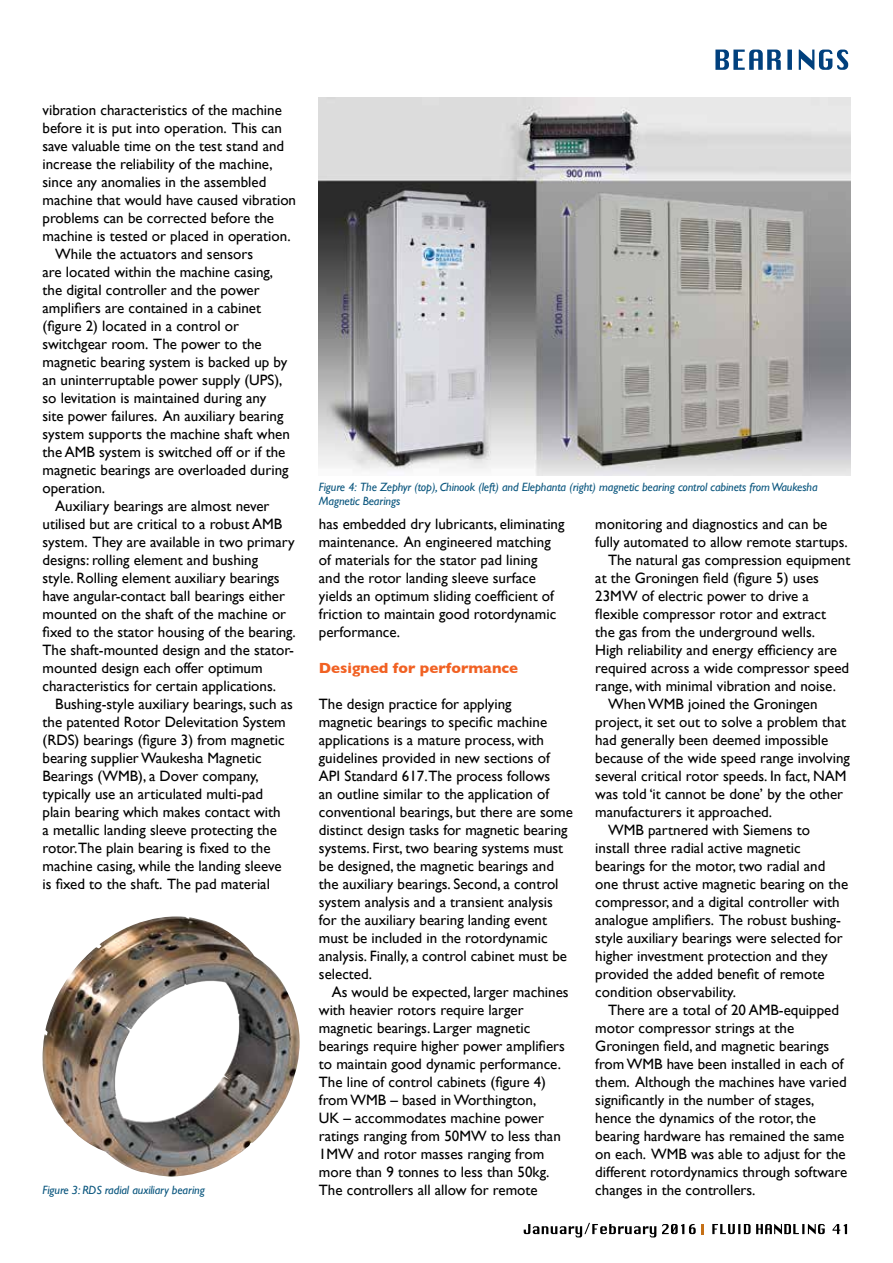
<style>
.page{position:relative;width:893px;height:1263px;background:#fff}
.page>*{position:absolute;margin:0;border:0;box-sizing:border-box;transform-origin:0 0}
.t1{font:15px/18px "Gill Sans";color:#000}
.t2{font:700 15px "Gill Sans";color:#f16123}
.t3{font:italic 12px/14.4px "Gill Sans";letter-spacing:-.01em;color:#0a567e}
</style>
<div class="page">
<svg style="left:712px;top:1224px;width:135px;height:10px"></svg>
<svg style="left:524px;top:1223px;width:179px;height:14px"></svg>
<svg style="left:715px;top:50px;width:133px;height:20px"></svg>
<img style="left:42px;top:916px;width:258px;height:260px">
<img style="left:319px;top:97px;width:531px;height:378px">
<p class="t1" style="left:43px;top:100px;width:241px">vibration characteristics of the machine</p>
<p class="t1" style="left:43px;top:118px;width:241px">before it is put into operation. This can</p>
<p class="t1" style="left:43px;top:136px;width:243px">save valuable time on the test stand and</p>
<p class="t1" style="left:43px;top:154px;width:232px">increase the reliability of the machine,</p>
<p class="t1" style="left:43px;top:172px;width:225px">since any anomalies in the assembled</p>
<p class="t1" style="left:43px;top:190px;width:255px">machine that would have caused vibration</p>
<p class="t1" style="left:43px;top:208px;width:233px">problems can be corrected before the</p>
<p class="t1" style="left:43px;top:226px;width:250px">machine is tested or placed in operation.</p>
<p class="t1" style="left:55px;top:244px;width:199px">While the actuators and sensors</p>
<p class="t1" style="left:43px;top:262px;width:232px">are located within the machine casing,</p>
<p class="t1" style="left:43px;top:280px;width:219px">the digital controller and the power</p>
<p class="t1" style="left:43px;top:298px;width:220px">amplifiers are contained in a cabinet</p>
<p class="t1" style="left:43px;top:316px;width:198px">(figure 2) located in a control or</p>
<p class="t1" style="left:43px;top:334px;width:221px">switchgear room. The power to the</p>
<p class="t1" style="left:43px;top:352px;width:247px">magnetic bearing system is backed up by</p>
<p class="t1" style="left:43px;top:370px;width:241px">an uninterruptable power supply (UPS),</p>
<p class="t1" style="left:43px;top:388px;width:225px">so levitation is maintained during any</p>
<p class="t1" style="left:43px;top:406px;width:242px">site power failures. An auxiliary bearing</p>
<p class="t1" style="left:43px;top:424px;width:249px">system supports the machine shaft when</p>
<p class="t1" style="left:43px;top:442px;width:244px">the AMB system is switched off or if the</p>
<p class="t1" style="left:43px;top:460px;width:248px">magnetic bearings are overloaded during</p>
<p class="t1" style="left:43px;top:478px;width:64px">operation.</p>
<p class="t1" style="left:55px;top:496px;width:216px">Auxiliary bearings are almost never</p>
<p class="t1" style="left:43px;top:514px;width:241px">utilised but are critical to a robust AMB</p>
<p class="t1" style="left:43px;top:532px;width:254px">system. They are available in two primary</p>
<p class="t1" style="left:43px;top:550px;width:217px">designs: rolling element and bushing</p>
<p class="t1" style="left:43px;top:568px;width:239px">style. Rolling element auxiliary bearings</p>
<p class="t1" style="left:43px;top:586px;width:244px">have angular-contact ball bearings either</p>
<p class="t1" style="left:43px;top:604px;width:245px">mounted on the shaft of the machine or</p>
<p class="t1" style="left:43px;top:622px;width:255px">fixed to the stator housing of the bearing.</p>
<p class="t1" style="left:43px;top:640px;width:253px">The shaft-mounted design and the stator-</p>
<p class="t1" style="left:43px;top:658px;width:222px">mounted design each offer optimum</p>
<p class="t1" style="left:43px;top:676px;width:235px">characteristics for certain applications.</p>
<p class="t1" style="left:55px;top:694px;width:239px">Bushing-style auxiliary bearings, such as</p>
<p class="t1" style="left:43px;top:712px;width:245px">the patented Rotor Delevitation System</p>
<p class="t1" style="left:43px;top:730px;width:244px">(RDS) bearings (figure 3) from magnetic</p>
<p class="t1" style="left:43px;top:748px;width:221px">bearing supplier Waukesha Magnetic</p>
<p class="t1" style="left:43px;top:766px;width:218px">Bearings (WMB), a Dover company,</p>
<p class="t1" style="left:43px;top:784px;width:222px">typically use an articulated multi-pad</p>
<p class="t1" style="left:43px;top:802px;width:240px">plain bearing which makes contact with</p>
<p class="t1" style="left:43px;top:820px;width:236px">a metallic landing sleeve protecting the</p>
<p class="t1" style="left:43px;top:838px;width:229px">rotor.The plain bearing is fixed to the</p>
<p class="t1" style="left:43px;top:856px;width:240px">machine casing, while the landing sleeve</p>
<p class="t1" style="left:43px;top:874px;width:229px">is fixed to the shaft. The pad material</p>
<p class="t3" style="left:319px;top:479px;width:500px">Figure 4: The Zephyr (top), Chinook (left) and Elephanta (right) magnetic bearing control cabinets from Waukesha<br>Magnetic Bearings</p>
<p class="t1" style="left:319px;top:514px;width:247px">has embedded dry lubricants, eliminating maintenance. An engineered matching of materials for the stator pad lining<br>and the rotor landing sleeve surface yields an optimum sliding coefficient of friction to maintain good rotordynamic performance.</p>
<p class="t2" style="left:319px;top:656px;width:201px">Designed for performance</p>
<p class="t1" style="left:319px;top:694px;width:255px">The design practice for applying<br>magnetic bearings to specific machine applications is a mature process, with guidelines provided in new sections of API Standard 617.The process follows<br>an outline similar to the application of conventional bearings, but there are some distinct design tasks for magnetic bearing systems. First, two bearing systems must be designed, the magnetic bearings and the auxiliary bearings. Second, a control system analysis and a transient analysis for the auxiliary bearing landing event must be included in the rotordynamic analysis. Finally, a control cabinet must be selected.</p>
<p class="t1" style="left:319px;top:982px;width:251px;text-indent:13px">As would be expected, larger machines with heavier rotors require larger magnetic bearings. Larger magnetic bearings require higher power amplifiers to maintain good dynamic performance.<br>The line of control cabinets (figure 4) from WMB – based in Worthington,<br>UK – accommodates machine power ratings ranging from 50MW to less than 1MW and rotor masses ranging from more than 9 tonnes to less than 50kg.<br>The controllers all allow for remote</p>
<p class="t1" style="left:595px;top:514px;width:234px">monitoring and diagnostics and can be</p>
<p class="t1" style="left:595px;top:532px;width:254px">fully automated to allow remote startups.</p>
<p class="t1" style="left:608px;top:550px;width:244px">The natural gas compression equipment</p>
<p class="t1" style="left:595px;top:568px;width:225px">at the Groningen field (figure 5) uses</p>
<p class="t1" style="left:595px;top:586px;width:215px">23MW of electric power to drive a</p>
<p class="t1" style="left:595px;top:604px;width:232px">flexible compressor rotor and extract</p>
<p class="t1" style="left:595px;top:622px;width:221px">the gas from the underground wells.</p>
<p class="t1" style="left:595px;top:640px;width:243px">High reliability and energy efficiency are</p>
<p class="t1" style="left:595px;top:658px;width:255px">required across a wide compressor speed</p>
<p class="t1" style="left:595px;top:676px;width:242px">range, with minimal vibration and noise.</p>
<p class="t1" style="left:608px;top:694px;width:211px">When WMB joined the Groningen</p>
<p class="t1" style="left:595px;top:712px;width:252px">project, it set out to solve a problem that</p>
<p class="t1" style="left:595px;top:730px;width:235px">had generally been deemed impossible</p>
<p class="t1" style="left:595px;top:748px;width:256px">because of the wide speed range involving</p>
<p class="t1" style="left:595px;top:766px;width:253px">several critical rotor speeds. In fact, NAM</p>
<p class="t1" style="left:595px;top:784px;width:249px">was told ‘it cannot be done’ by the other</p>
<p class="t1" style="left:595px;top:802px;width:178px">manufacturers it approached.</p>
<p class="t1" style="left:608px;top:820px;width:203px">WMB partnered with Siemens to</p>
<p class="t1" style="left:595px;top:838px;width:207px">install three radial active magnetic</p>
<p class="t1" style="left:595px;top:856px;width:232px">bearings for the motor, two radial and</p>
<p class="t1" style="left:595px;top:874px;width:254px">one thrust active magnetic bearing on the</p>
<p class="t1" style="left:595px;top:892px;width:246px">compressor, and a digital controller with</p>
<p class="t1" style="left:595px;top:910px;width:247px">analogue amplifiers. The robust bushing-</p>
<p class="t1" style="left:595px;top:928px;width:249px">style auxiliary bearings were selected for</p>
<p class="t1" style="left:595px;top:946px;width:234px">higher investment protection and they</p>
<p class="t1" style="left:595px;top:964px;width:231px">provided the added benefit of remote</p>
<p class="t1" style="left:595px;top:982px;width:142px">condition observability.</p>
<p class="t1" style="left:608px;top:1000px;width:232px">There are a total of 20 AMB-equipped</p>
<p class="t1" style="left:595px;top:1018px;width:200px">motor compressor strings at the</p>
<p class="t1" style="left:595px;top:1036px;width:235px">Groningen field, and magnetic bearings</p>
<p class="t1" style="left:595px;top:1054px;width:250px">from WMB have been installed in each of</p>
<p class="t1" style="left:595px;top:1072px;width:253px">them. Although the machines have varied</p>
<p class="t1" style="left:595px;top:1090px;width:221px">significantly in the number of stages,</p>
<p class="t1" style="left:595px;top:1108px;width:222px">hence the dynamics of the rotor, the</p>
<p class="t1" style="left:595px;top:1126px;width:251px">bearing hardware has remained the same</p>
<p class="t1" style="left:595px;top:1144px;width:252px">on each. WMB was able to adjust for the</p>
<p class="t1" style="left:595px;top:1162px;width:253px">different rotordynamics through software</p>
<p class="t3" style="left:43px;top:1182px;width:164px">Figure 3: RDS radial auxiliary bearing</p>
<p class="t1" style="left:595px;top:1180px;width:162px">changes in the controllers.</p>
</div>
